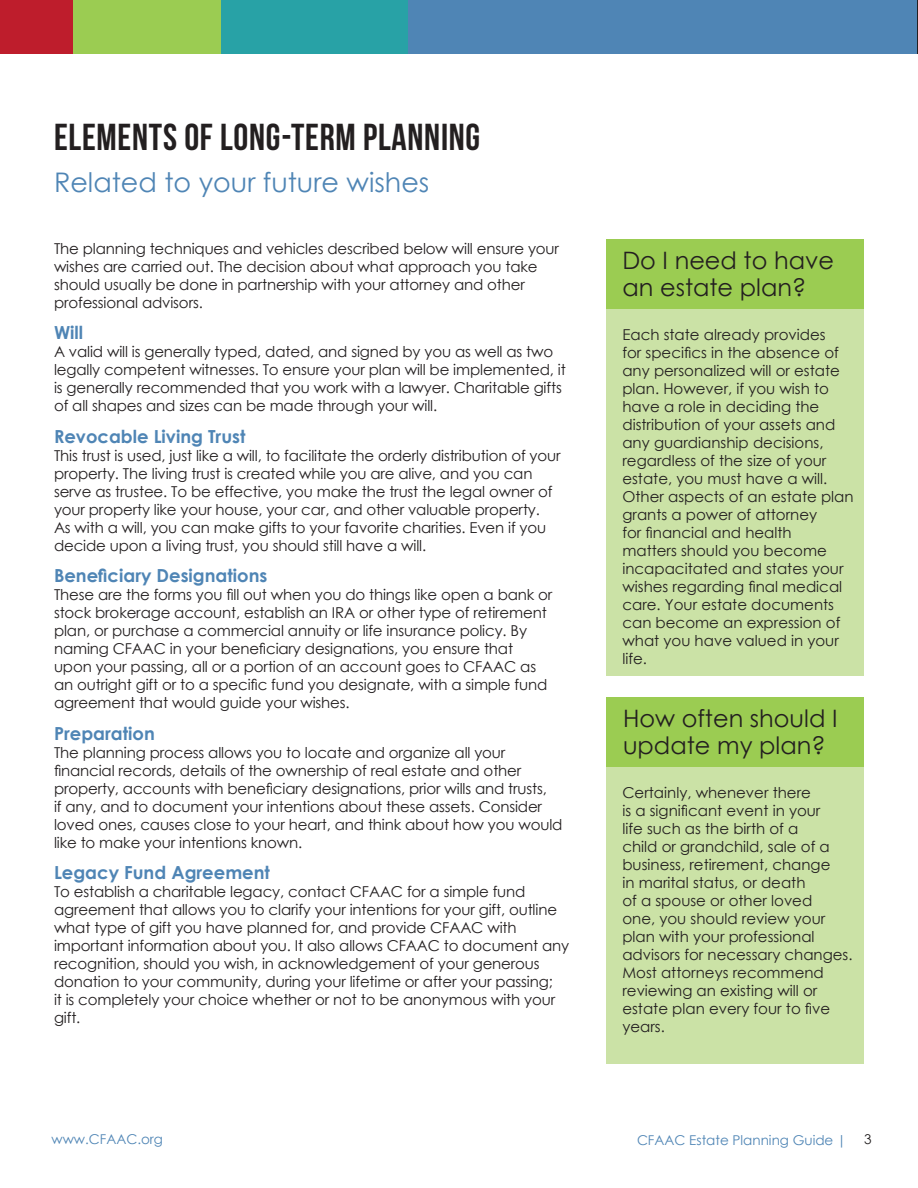
<style>
.page{position:relative;width:918px;height:1188px;background:#fff}
.page>*{position:absolute;margin:0;border:0;box-sizing:border-box;transform-origin:0 0}
.Page_Title__arial{font:37.5px "Bebas Neue";letter-spacing:.02em;color:#231f20}
.Sub_Header__arial{font:27px "Century Gothic";color:#4f85b5}
.Side_Bar_Titles__arial{font:24px/27px "Century Gothic";color:#231f20}
.Body_Text__adobe_garamond{font:700 18px "Century Gothic";color:#4f85b5}
.Body_Text__adobe_garamond-2{font:15px/18px "Century Gothic";letter-spacing:-.01em;color:#231f20}
.Side_Bar_body_text__arial{font:15px/18px "Century Gothic";color:#231f20}
.t1{font:13.5px "Century Gothic";color:#4f85b5}
.Page_Number__arial{font:13.5px "Century Gothic";color:#231f20}
</style>
<div class="page">
<div style="left:407px;top:0;width:511px;height:54px;background:#4f85b5"></div>
<div style="left:219px;top:0;width:189px;height:54px;background:#28a2a6"></div>
<div style="left:72px;top:0;width:149px;height:54px;background:#9bcc52"></div>
<div style="left:0;top:0;width:73px;height:54px;background:#be1d2c"></div>
<div style="left:606px;top:732px;width:258px;height:332px;background:#cbe2a6"></div>
<div style="left:606px;top:241px;width:258px;height:435px;background:#cbe2a6"></div>
<div style="left:606px;top:240px;width:258px;height:69px;background:#9bcc52"></div>
<div style="left:606px;top:698px;width:258px;height:69px;background:#9bcc52"></div>
<p class="Page_Title__arial" style="left:54px;top:116px;width:428px">ELEMENTS OF LONG-TERM PLANNING</p>
<p class="Sub_Header__arial" style="left:54px;top:164px;width:377px">Related to your future wishes</p>
<p class="Body_Text__adobe_garamond-2" style="left:54px;top:239px;width:507px">The planning techniques and vehicles described below will ensure your wishes are carried out. The decision about what approach you take should usually be done in partnership with your attorney and other professional advisors.</p>
<p class="Body_Text__adobe_garamond" style="left:54px;top:319px;width:31px">Will</p>
<p class="Body_Text__adobe_garamond-2" style="left:54px;top:343px;width:513px">A valid will is generally typed, dated, and signed by you as well as two legally competent witnesses. To ensure your plan will be implemented, it is generally recommended that you work with a lawyer. Charitable gifts of all shapes and sizes can be made through your will.</p>
<p class="Body_Text__adobe_garamond" style="left:54px;top:423px;width:193px">Revocable Living Trust</p>
<p class="Body_Text__adobe_garamond-2" style="left:54px;top:446px;width:508px">This trust is used, just like a will, to facilitate the orderly distribution of your property. The living trust is created while you are alive, and you can serve as trustee. To be effective, you make the trust the legal owner of your property like your house, your car, and other valuable property.<br>As with a will, you can make gifts to your favorite charities. Even if you decide upon a living trust, you should still have a will.</p>
<p class="Body_Text__adobe_garamond" style="left:54px;top:562px;width:215px">Beneficiary Designations</p>
<p class="Body_Text__adobe_garamond-2" style="left:54px;top:586px;width:500px">These are the forms you fill out when you do things like open a bank or stock brokerage account, establish an IRA or other type of retirement plan, or purchase a commercial annuity or life insurance policy. By naming CFAAC in your beneficiary designations, you ensure that upon your passing, all or a portion of an account goes to CFAAC as an outright gift or to a specific fund you designate, with a simple fund agreement that would guide your wishes.</p>
<p class="Body_Text__adobe_garamond" style="left:54px;top:720px;width:102px">Preparation</p>
<p class="Body_Text__adobe_garamond-2" style="left:54px;top:743px;width:510px">The planning process allows you to locate and organize all your financial records, details of the ownership of real estate and other property, accounts with beneficiary designations, prior wills and trusts,<br>if any, and to document your intentions about these assets. Consider loved ones, causes close to your heart, and think about how you would like to make your intentions known.</p>
<p class="Body_Text__adobe_garamond" style="left:54px;top:859px;width:217px">Legacy Fund Agreement</p>
<p class="Body_Text__adobe_garamond-2" style="left:54px;top:883px;width:517px">To establish a charitable legacy, contact CFAAC for a simple fund agreement that allows you to clarify your intentions for your gift, outline what type of gift you have planned for, and provide CFAAC with important information about you. It also allows CFAAC to document any recognition, should you wish, in acknowledgement of your generous donation to your community, during your lifetime or after your passing;<br>it is completely your choice whether or not to be anonymous with your gift.</p>
<p class="Side_Bar_Titles__arial" style="left:622px;top:247px;width:213px">Do I need to have an estate plan?</p>
<p class="Side_Bar_body_text__arial" style="left:622px;top:325px;width:233px">Each state already provides<br>for specifics in the absence of any personalized will or estate plan. However, if you wish to have a role in deciding the distribution of your assets and any guardianship decisions, regardless of the size of your estate, you must have a will.<br>Other aspects of an estate plan grants a power of attorney<br>for financial and health<br>matters should you become incapacitated and states your wishes regarding final medical care. Your estate documents can become an expression of what you have valued in your life.</p>
<p class="Side_Bar_Titles__arial" style="left:623px;top:704px;width:216px">How often should I update my plan?</p>
<p class="Side_Bar_body_text__arial" style="left:622px;top:783px;width:232px">Certainly, whenever there<br>is a significant event in your<br>life such as the birth of a<br>child or grandchild, sale of a business, retirement, change<br>in marital status, or death<br>of a spouse or other loved<br>one, you should review your plan with your professional advisors for necessary changes.<br>Most attorneys recommend reviewing an existing will or estate plan every four to five years.</p>
<p class="t1" style="left:51px;top:1130px;width:113px">www.CFAAC.org</p>
<p class="t1" style="left:637px;top:1130px;width:211px">CFAAC Estate Planning Guide |</p>
<p class="Page_Number__arial" style="left:864px;top:1130px;width:9px">3</p>
</div>
